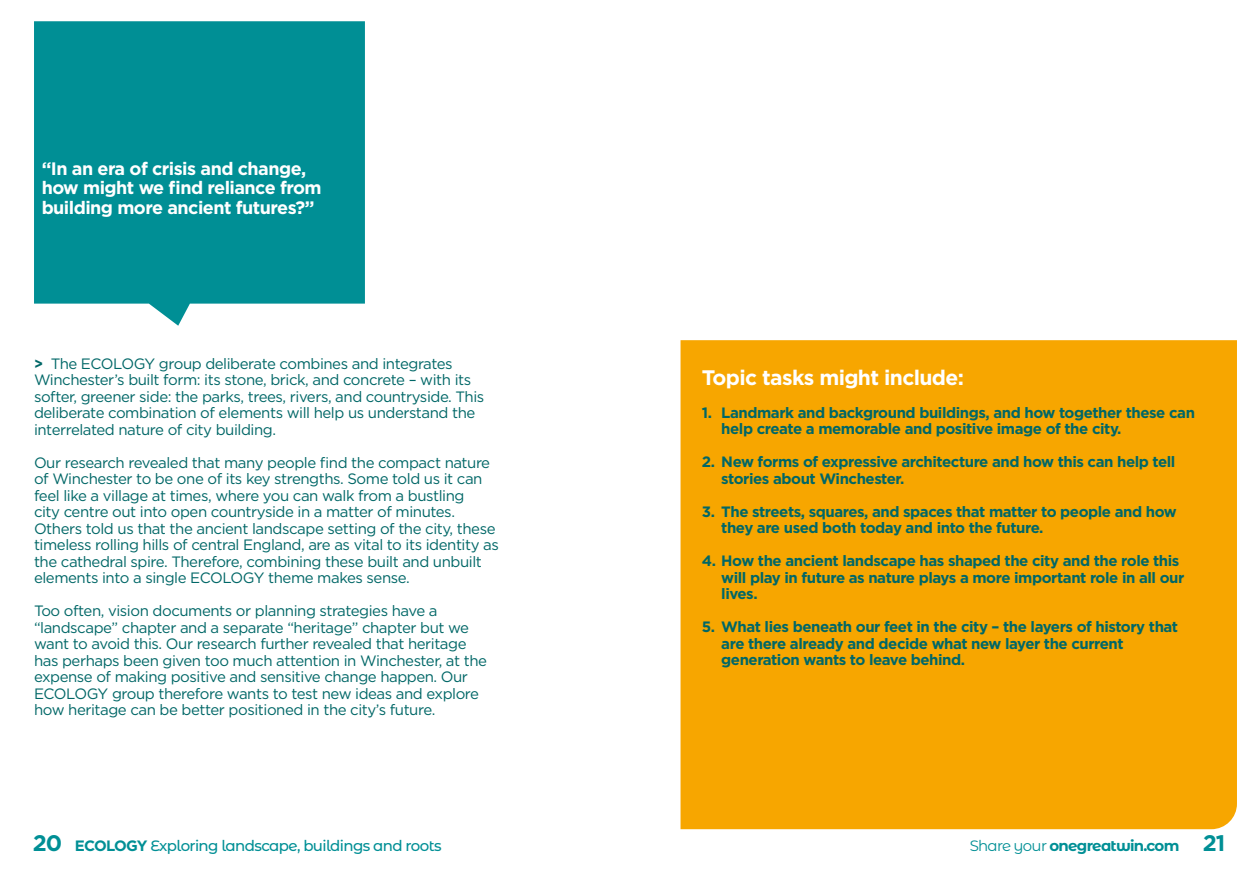
<style>
.page{position:relative;width:1259px;height:893px;background:#fff}
.page>*{position:absolute;margin:0;border:0;box-sizing:border-box;transform-origin:0 0}
.t1{font:700 21px "Gotham";letter-spacing:-.03em;color:#fff}
.t2{font:700 18px/19.5px "Gotham";letter-spacing:-.03em;color:#fff}
.t3{font:15px/16.5px "Gotham";letter-spacing:-.03em;color:#006767}
.t4{font:700 15px/16.5px "Gotham";letter-spacing:-.03em;color:#006767}
.t5{font:500 15px "Montserrat Alternates";letter-spacing:-.04em;color:#008f95}
.t6{font:700 15px "Montserrat Alternates";letter-spacing:-.05em;color:#008f95}
.s1{font-weight:700}
.s2{font-family:"Gotham";font-weight:700;font-size:22.5px}
.s3{font-family:"Gotham";font-weight:700}
.s4{font-weight:400}
.s5{font-family:"Gotham";font-size:22.5px}
</style>
<div class="page">
<svg style="left:34px;top:21px;width:331px;height:305px;background:#11969c"></svg>
<div style="left:680px;top:340px;width:557px;height:489px;background:#f7a600"></div>
<p class="t2" style="left:42px;top:158px;width:281px">“In an era of crisis and change, how might we find reliance from building more ancient futures?”</p>
<p class="t3" style="left:34px;top:355px;width:452px"><span class="s1">&gt;</span> The ECOLOGY group deliberate combines and integrates Winchester’s built form: its stone, brick, and concrete – with its softer, greener side: the parks, trees, rivers, and countryside. This deliberate combination of elements will help us understand the interrelated nature of city building.</p>
<p class="t3" style="left:34px;top:454px;width:466px">Our research revealed that many people find the compact nature of Winchester to be one of its key strengths. Some told us it can feel like a village at times, where you can walk from a bustling<br>city centre out into open countryside in a matter of minutes.<br>Others told us that the ancient landscape setting of the city, these timeless rolling hills of central England, are as vital to its identity as the cathedral spire. Therefore, combining these built and unbuilt elements into a single ECOLOGY theme makes sense.</p>
<p class="t3" style="left:34px;top:602px;width:454px">Too often, vision documents or planning strategies have a “landscape” chapter and a separate “heritage” chapter but we want to avoid this. Our research further revealed that heritage has perhaps been given too much attention in Winchester, at the expense of making positive and sensitive change happen. Our ECOLOGY group therefore wants to test new ideas and explore how heritage can be better positioned in the city’s future.</p>
<h1 class="t1" style="left:702px;top:363px;width:264px">Topic tasks might include:</h1>
<p class="t4" style="left:721px;top:404px;width:475px;text-indent:-20px">1. Landmark and background buildings, and how together these can help create a memorable and positive image of the city.</p>
<p class="t4" style="left:721px;top:453px;width:456px;text-indent:-20px">2. New forms of expressive architecture and how this can help tell stories about Winchester.</p>
<p class="t4" style="left:721px;top:503px;width:457px;text-indent:-20px">3. The streets, squares, and spaces that matter to people and how they are used both today and into the future.</p>
<p class="t4" style="left:721px;top:552px;width:464px;text-indent:-20px">4. How the ancient landscape has shaped the city and the role this will play in future as nature plays a more important role in all our lives.</p>
<p class="t4" style="left:721px;top:618px;width:458px;text-indent:-20px">5. What lies beneath our feet in the city – the layers of history that are there already and decide what new layer the current generation wants to leave behind.</p>
<p class="t5" style="left:33px;top:836px;width:410px"><span class="s2">20</span> <span class="s3">ECOLOGY</span> Exploring landscape, buildings and roots</p>
<p class="t6" style="left:969px;top:835px;width:257px"><span class="s4">Share your</span> onegreatwin.com <span class="s5">21</span></p>
</div>
